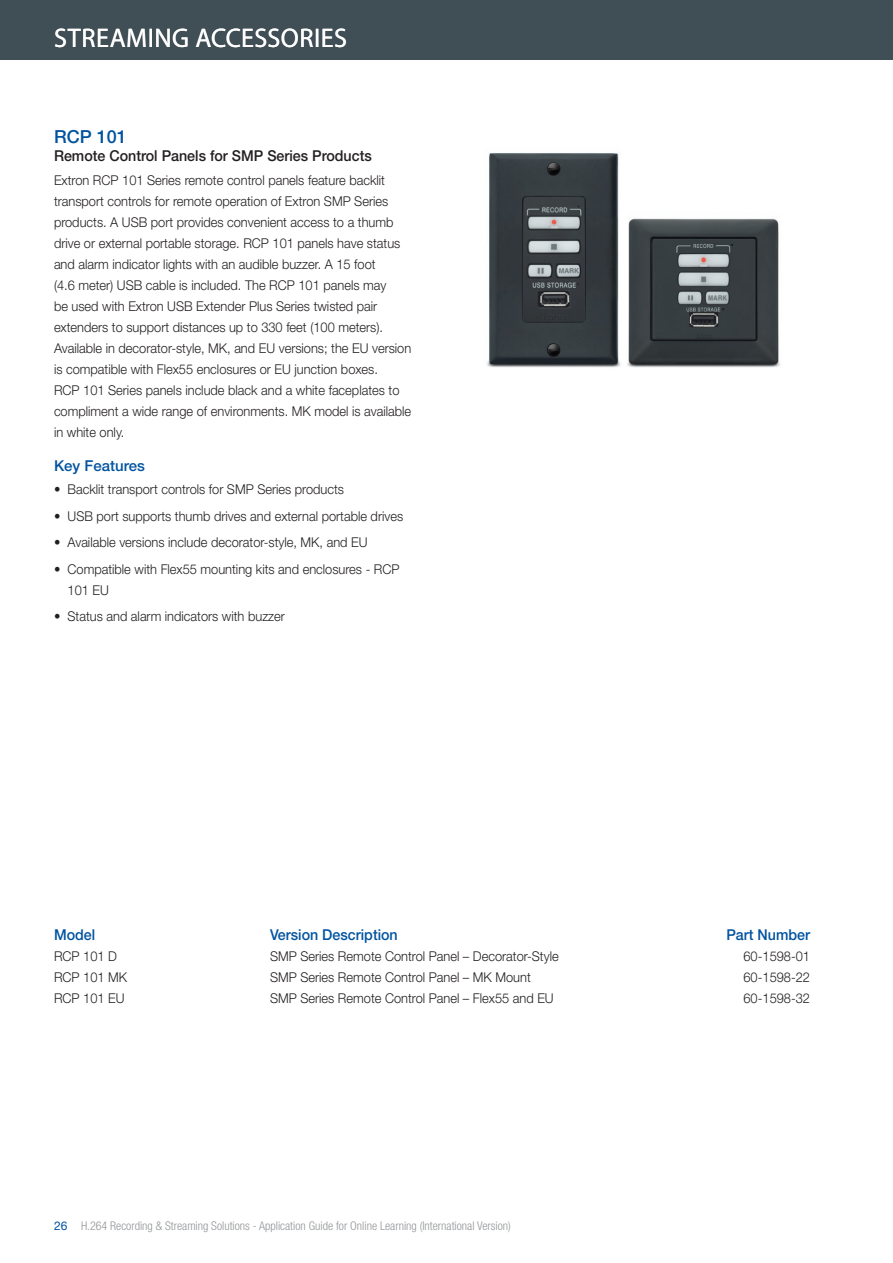
<style>
.page{position:relative;width:893px;height:1263px;background:#fff}
.page>*{position:absolute;margin:0;border:0;box-sizing:border-box;transform-origin:0 0}
.header_main{font:27px "Myriad Pro";letter-spacing:.02em;color:#fff}
.product_header{font:500 18px "Helvetica Neue LT Std";color:#0153a0}
.product_subhead{font:500 15px "Helvetica Neue LT Std";color:#231f20;scale:.95 1}
.m_vd_pn_header_short{font:500 15px "Helvetica Neue LT Std";color:#0153a0;scale:.95 1}
.unique_features_subh{font:500 15px "Helvetica Neue LT Std";color:#0153a0}
.bodycopy_desc_left_j{font:300 13.5px/21px "Helvetica Neue LT Std";color:#231f20;scale:.95 1}
.unique_features_body{font:300 13.5px/21px "Helvetica Neue LT Std";color:#231f20;scale:.95 1}
.model_ver_part__body{font:300 13.5px "Helvetica Neue LT Std";color:#231f20;scale:.95 1}
.t1{font:300 condensed 12px "Helvetica Neue LT Std";color:#939598}
.s1{font-weight:400;font-stretch:normal;color:#0153a0}
</style>
<div class="page">
<div style="left:0;top:0;width:893px;height:60px;background:#404e56"></div>
<img style="left:487px;top:153px;width:293px;height:215px">
<p class="header_main" style="left:54px;top:22px;width:294px">STREAMING ACCESSORIES</p>
<p class="product_header" style="left:54px;top:126px;width:74px">RCP 101</p>
<p class="product_subhead" style="left:54px;top:147px;width:336px">Remote Control Panels for SMP Series Products</p>
<p class="bodycopy_desc_left_j" style="left:54px;top:169px;width:378px">Extron RCP 101 Series remote control panels feature backlit transport controls for remote operation of Extron SMP Series products. A USB port provides convenient access to a thumb drive or external portable storage. RCP 101 panels have status and alarm indicator lights with an audible buzzer. A 15 foot<br>(4.6 meter) USB cable is included. The RCP 101 panels may<br>be used with Extron USB Extender Plus Series twisted pair extenders to support distances up to 330 feet (100 meters).<br>Available in decorator-style, MK, and EU versions; the EU version is compatible with Flex55 enclosures or EU junction boxes.<br>RCP 101 Series panels include black and a white faceplates to compliment a wide range of environments. MK model is available in white only.</p>
<p class="unique_features_subh" style="left:54px;top:457px;width:92px">Key Features</p>
<p class="unique_features_body" style="left:54px;top:479px;width:307px">• Backlit transport controls for SMP Series products</p>
<p class="unique_features_body" style="left:54px;top:505px;width:369px">• USB port supports thumb drives and external portable drives</p>
<p class="unique_features_body" style="left:54px;top:532px;width:332px">• Available versions include decorator-style, MK, and EU</p>
<p class="unique_features_body" style="left:68px;top:558px;width:351px;text-indent:-14px">• Compatible with Flex55 mounting kits and enclosures - RCP<br>101 EU</p>
<p class="unique_features_body" style="left:54px;top:605px;width:245px">• Status and alarm indicators with buzzer</p>
<p class="m_vd_pn_header_short" style="left:54px;top:925px;width:45px">Model</p>
<p class="m_vd_pn_header_short" style="left:270px;top:925px;width:136px">Version Description</p>
<p class="m_vd_pn_header_short" style="left:726px;top:925px;width:90px">Part Number</p>
<p class="model_ver_part__body" style="left:54px;top:948px;width:68px">RCP 101 D</p>
<p class="model_ver_part__body" style="left:270px;top:948px;width:305px">SMP Series Remote Control Panel – Decorator-Style</p>
<p class="model_ver_part__body" style="left:743px;top:948px;width:72px">60-1598-01</p>
<p class="model_ver_part__body" style="left:54px;top:969px;width:79px">RCP 101 MK</p>
<p class="model_ver_part__body" style="left:270px;top:969px;width:276px">SMP Series Remote Control Panel – MK Mount</p>
<p class="model_ver_part__body" style="left:743px;top:969px;width:72px">60-1598-22</p>
<p class="model_ver_part__body" style="left:54px;top:990px;width:76px">RCP 101 EU</p>
<p class="model_ver_part__body" style="left:270px;top:990px;width:300px">SMP Series Remote Control Panel – Flex55 and EU</p>
<p class="model_ver_part__body" style="left:743px;top:990px;width:72px">60-1598-32</p>
<p class="t1" style="left:54px;top:1219px;width:458px"><span class="s1">26</span> H.264 Recording &amp; Streaming Solutions - Application Guide for Online Learning (International Version)</p>
</div>
